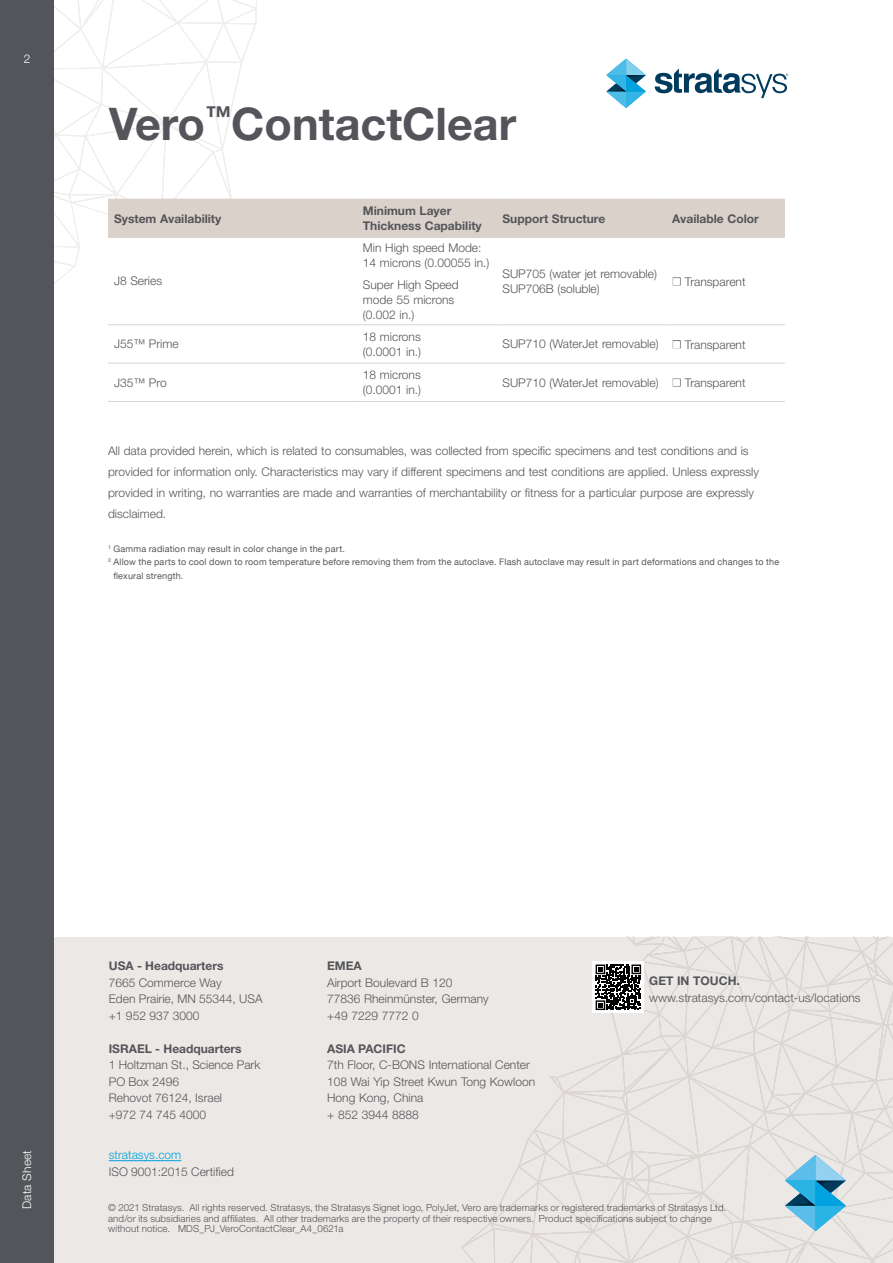
<style>
.page{position:relative;width:893px;height:1263px;background:#fff}
.page>*{position:absolute;margin:0;border:0;box-sizing:border-box;transform-origin:0 0}
.Page_Title{font:700 45px "Helvetica Neue LT Std";color:#54555a}
.Para{font:300 12px/16.5px "Helvetica Neue LT Std";color:#54555a}
.TBL_-_Body{font:300 12px/15px "Helvetica Neue LT Std";color:#54555a}
.TBL_-_Header{font:700 12px/15px "Helvetica Neue LT Std";color:#54555a}
.t1{font:300 12px "Helvetica Neue LT Std";color:#00a2df}
.t2{font:300 12px "Helvetica Neue LT Std";letter-spacing:.015em;color:#fff}
.t3{font:300 9.75px/10.5px "Helvetica Neue LT Std";letter-spacing:.01em;color:#54555a}
.Caption{font:9px/13.5px "Helvetica Neue";letter-spacing:.025em;color:#53565a}
.s1{color:#53565a}
</style>
<div class="page">
<div style="left:54px;top:937px;width:839px;height:326px;background:#ece8e5"></div>
<hr style="left:109px;top:1160px;width:72px;height:1px;background:#00a2df">
<svg style="left:461px;top:937px;width:432px;height:326px"></svg>
<div style="left:0;top:0;width:54px;height:1263px;background:#54555a"></div>
<svg style="left:54px;top:0;width:734px;height:284px"></svg>
<hr style="left:108px;top:199px;width:249px;height:1px;background:#dad1cb">
<hr style="left:357px;top:199px;width:139px;height:1px;background:#dad1cb">
<hr style="left:496px;top:199px;width:170px;height:1px;background:#dad1cb">
<hr style="left:666px;top:199px;width:119px;height:1px;background:#dad1cb">
<hr style="left:108px;top:237px;width:249px;height:1px;background:#dad1cb">
<hr style="left:357px;top:237px;width:139px;height:1px;background:#dad1cb">
<hr style="left:496px;top:237px;width:170px;height:1px;background:#dad1cb">
<hr style="left:666px;top:237px;width:119px;height:1px;background:#dad1cb">
<hr style="left:108px;top:324px;width:249px;height:1px;background:#dad1cb">
<hr style="left:357px;top:324px;width:139px;height:1px;background:#dad1cb">
<hr style="left:496px;top:324px;width:170px;height:1px;background:#dad1cb">
<hr style="left:666px;top:324px;width:119px;height:1px;background:#dad1cb">
<hr style="left:108px;top:363px;width:249px;height:1px;background:#dad1cb">
<hr style="left:357px;top:363px;width:139px;height:1px;background:#dad1cb">
<hr style="left:496px;top:363px;width:170px;height:1px;background:#dad1cb">
<hr style="left:666px;top:363px;width:119px;height:1px;background:#dad1cb">
<hr style="left:108px;top:401px;width:249px;height:1px;background:#dad1cb">
<hr style="left:357px;top:401px;width:139px;height:1px;background:#dad1cb">
<hr style="left:496px;top:401px;width:170px;height:1px;background:#dad1cb">
<hr style="left:666px;top:401px;width:119px;height:1px;background:#dad1cb">
<p class="t2" style="left:24px;top:51px;width:8px">2</p>
<p class="Page_Title" style="left:109px;top:96px;width:409px">Vero<sup>™</sup>ContactClear</p>
<p class="TBL_-_Header" style="left:114px;top:211px;width:109px">System Availability</p>
<p class="TBL_-_Header" style="left:363px;top:203px;width:120px">Minimum Layer<br>Thickness Capability</p>
<p class="TBL_-_Header" style="left:502px;top:211px;width:104px">Support Structure</p>
<p class="TBL_-_Header" style="left:672px;top:211px;width:88px">Available Color</p>
<p class="TBL_-_Body" style="left:114px;top:273px;width:50px">J8 Series</p>
<p class="TBL_-_Body" style="left:363px;top:240px;width:128px">Min High speed Mode:<br>14 microns (0.00055 in.)</p>
<p class="TBL_-_Body" style="left:363px;top:277px;width:97px">Super High Speed mode 55 microns (0.002 in.)</p>
<p class="TBL_-_Body" style="left:502px;top:266px;width:156px">SUP705 (water jet removable)<br>SUP706B (soluble)</p>
<p class="TBL_-_Body" style="left:672px;top:274px;width:75px"><span class="s1">■</span> Transparent</p>
<p class="TBL_-_Body" style="left:114px;top:336px;width:66px">J55™ Prime</p>
<p class="TBL_-_Body" style="left:363px;top:329px;width:60px">18 microns (0.0001 in.)</p>
<p class="TBL_-_Body" style="left:502px;top:336px;width:158px">SUP710 (WaterJet removable)</p>
<p class="TBL_-_Body" style="left:672px;top:337px;width:75px"><span class="s1">■</span> Transparent</p>
<p class="TBL_-_Body" style="left:114px;top:374px;width:54px">J35™ Pro</p>
<p class="TBL_-_Body" style="left:363px;top:367px;width:60px">18 microns (0.0001 in.)</p>
<p class="TBL_-_Body" style="left:502px;top:374px;width:158px">SUP710 (WaterJet removable)</p>
<p class="TBL_-_Body" style="left:672px;top:375px;width:75px"><span class="s1">■</span> Transparent</p>
<p class="Para" style="left:108px;top:440px;width:652px;line-height:21px">All data provided herein, which is related to consumables, was collected from specific specimens and test conditions and is provided for information only. Characteristics may vary if different specimens and test conditions are applied. Unless expressly provided in writing, no warranties are made and warranties of merchantability or fitness for a particular purpose are expressly disclaimed.</p>
<p class="Caption" style="left:108px;top:542px;width:238px"><sup>1</sup> Gamma radiation may result in color change in the part.</p>
<p class="Caption" style="left:113px;top:556px;width:667px;text-indent:-5px"><sup>2</sup> Allow the parts to cool down to room temperature before removing them from the autoclave. Flash autoclave may result in part deformations and changes to the flexural strength.</p>
<p class="t2" style="left:20px;top:1209px;width:61px;rotate:-90deg">Data Sheet</p>
<p class="TBL_-_Header" style="left:109px;top:958px;width:116px">USA - Headquarters</p>
<p class="Para" style="left:109px;top:974px;width:155px">7665 Commerce Way<br>Eden Prairie, MN 55344, USA +1 952 937 3000</p>
<p class="TBL_-_Header" style="left:109px;top:1041px;width:134px">ISRAEL - Headquarters</p>
<p class="Para" style="left:109px;top:1056px;width:153px">1 Holtzman St., Science Park<br>PO Box 2496<br>Rehovot 76124, Israel<br>+972 74 745 4000</p>
<p class="t1" style="left:109px;top:1148px;width:74px">stratasys.com</p>
<p class="Para" style="left:109px;top:1163px;width:127px">ISO 9001:2015 Certified</p>
<p class="TBL_-_Header" style="left:327px;top:958px;width:36px">EMEA</p>
<p class="Para" style="left:327px;top:974px;width:163px">Airport Boulevard B 120<br>77836 Rheinmünster, Germany +49 7229 7772 0</p>
<p class="TBL_-_Header" style="left:327px;top:1041px;width:80px">ASIA PACIFIC</p>
<p class="Para" style="left:327px;top:1056px;width:210px">7th Floor, C-BONS International Center<br>108 Wai Yip Street Kwun Tong Kowloon<br>Hong Kong, China<br>+ 852 3944 8888</p>
<p class="TBL_-_Header" style="left:649px;top:973px;width:92px">GET IN TOUCH.</p>
<p class="Para" style="left:649px;top:989px;width:213px">www.stratasys.com/contact-us/locations</p>
<p class="t3" style="left:108px;top:1202px;width:620px">© 2021 Stratasys. All rights reserved. Stratasys, the Stratasys Signet logo, PolyJet, Vero are trademarks or registered trademarks of Stratasys Ltd. and/or its subsidiaries and affiliates. All other trademarks are the property of their respective owners. Product specifications subject to change without notice. MDS_PJ_VeroContactClear_A4_0621a</p>
</div>
